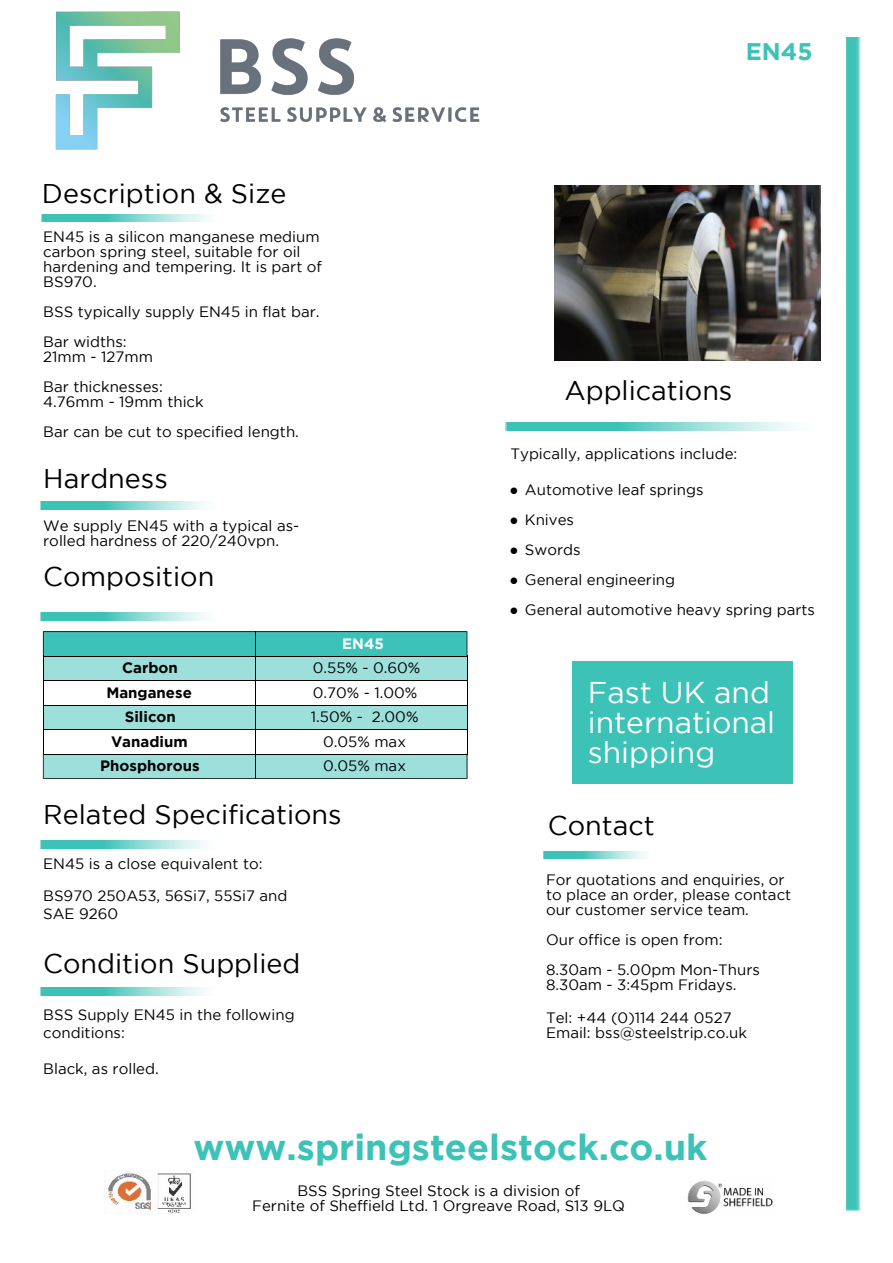
<style>
.page{position:relative;width:893px;height:1263px;background:#fff}
.page>*{position:absolute;margin:0;border:0;box-sizing:border-box;transform-origin:0 0}
.t1{font:700 36px "Gotham";color:#3cc2b7}
.t2{font:30px/30px "Gotham";color:#fff}
.t3{font:27px "Gotham";color:#000}
.t4{font:700 24px "Gotham";color:#3cc2b7}
.t5{font:15px/15px "Gotham";color:#000}
.t6{font:700 15px "Gotham";color:#000}
.t7{font:700 15px "Gotham";color:#fff}
.s1{font-family:"Times New Roman"}
</style>
<div class="page">
<svg style="left:43px;top:631px;width:425px;height:148px"></svg>
<img style="left:555px;top:186px;width:265px;height:174px">
<img style="left:846px;top:38px;width:15px;height:1173px">
<img style="left:55px;top:11px;width:425px;height:139px">
<img style="left:40px;top:988px;width:166px;height:7px">
<img style="left:40px;top:841px;width:166px;height:7px">
<img style="left:40px;top:613px;width:166px;height:7px">
<img style="left:40px;top:502px;width:166px;height:7px">
<img style="left:42px;top:214px;width:166px;height:8px">
<img style="left:505px;top:423px;width:292px;height:7px">
<img style="left:544px;top:851px;width:101px;height:8px">
<div style="left:572px;top:661px;width:221px;height:122px;background:#3cc2b7"></div>
<img style="left:107px;top:1173px;width:84px;height:40px">
<img style="left:688px;top:1180px;width:85px;height:34px">
<h3 class="t3" style="left:42px;top:178px;width:246px">Description &amp; Size</h3>
<p class="t5" style="left:43px;top:229px;width:280px">EN45 is a silicon manganese medium carbon spring steel, suitable for oil hardening and tempering. It is part of<br>BS970.</p>
<p class="t5" style="left:43px;top:296px;width:278px;line-height:30px">BSS typically supply EN45 in flat bar.<br>Bar widths:</p>
<p class="t5" style="left:43px;top:341px;width:121px;line-height:30px">21mm - 127mm<br>Bar thicknesses:</p>
<p class="t5" style="left:43px;top:386px;width:257px;line-height:30px">4.76mm - 19mm thick<br>Bar can be cut to specified length.</p>
<h3 class="t3" style="left:43px;top:464px;width:126px">Hardness</h3>
<p class="t5" style="left:43px;top:518px;width:258px">We supply EN45 with a typical as&shy;rolled hardness of 220/240vpn.</p>
<h3 class="t3" style="left:43px;top:562px;width:173px">Composition</h3>
<p class="t7" style="left:342px;top:635px;width:43px">EN45</p>
<p class="t6" style="left:122px;top:659px;width:57px">Carbon</p>
<p class="t5" style="left:313px;top:660px;width:109px">0.55% - 0.60%</p>
<p class="t6" style="left:106px;top:684px;width:87px">Manganese</p>
<p class="t5" style="left:313px;top:685px;width:106px">0.70% - 1.00%</p>
<p class="t6" style="left:125px;top:708px;width:53px">Silicon</p>
<p class="t5" style="left:311px;top:709px;width:109px">1.50% - 2.00%</p>
<p class="t6" style="left:111px;top:733px;width:78px">Vanadium</p>
<p class="t5" style="left:323px;top:734px;width:84px">0.05% max</p>
<p class="t6" style="left:100px;top:757px;width:101px">Phosphorous</p>
<p class="t5" style="left:323px;top:758px;width:84px">0.05% max</p>
<h3 class="t3" style="left:43px;top:800px;width:300px">Related Specifications</h3>
<p class="t5" style="left:43px;top:848px;width:246px;line-height:31.7px">EN45 is a close equivalent to:<br>BS970 250A53, 56Si7, 55Si7 and</p>
<p class="t5" style="left:43px;top:906px;width:77px">SAE 9260</p>
<h3 class="t3" style="left:43px;top:948px;width:259px">Condition Supplied</h3>
<p class="t5" style="left:43px;top:1006px;width:253px;line-height:18px">BSS Supply EN45 in the following conditions:</p>
<p class="t5" style="left:43px;top:1061px;width:117px">Black, as rolled.</p>
<h3 class="t4" style="left:746px;top:38px;width:68px">EN45</h3>
<h3 class="t3" style="left:564px;top:375px;width:169px">Applications</h3>
<p class="t5" style="left:510px;top:446px;width:228px">Typically, applications include:</p>
<p class="t5" style="left:510px;top:482px;width:195px"><span class="s1">●</span> Automotive leaf springs</p>
<p class="t5" style="left:510px;top:512px;width:66px"><span class="s1">●</span> Knives</p>
<p class="t5" style="left:510px;top:542px;width:73px"><span class="s1">●</span> Swords</p>
<p class="t5" style="left:510px;top:572px;width:167px"><span class="s1">●</span> General engineering</p>
<p class="t5" style="left:510px;top:602px;width:307px"><span class="s1">●</span> General automotive heavy spring parts</p>
<h2 class="t2" style="left:588px;top:677px;width:189px">Fast UK and international shipping</h2>
<h3 class="t3" style="left:548px;top:811px;width:108px">Contact</h3>
<p class="t5" style="left:546px;top:872px;width:247px">For quotations and enquiries, or to place an order, please contact our customer service team.</p>
<p class="t5" style="left:546px;top:925px;width:215px;line-height:30px">Our office is open from:<br>8.30am - 5.00pm Mon-Thurs</p>
<p class="t5" style="left:546px;top:977px;width:192px">8.30am - 3:45pm Fridays.</p>
<p class="t5" style="left:546px;top:1010px;width:202px">Tel: +44 (0)114 244 0527<br>Email: bss@steelstrip.co.uk</p>
<h1 class="t1" style="left:194px;top:1127px;width:515px">www.springsteelstock.co.uk</h1>
<p class="t5" style="left:252px;top:1183px;width:374px;text-align:center">BSS Spring Steel Stock is a division of<br>Fernite of Sheffield Ltd. 1 Orgreave Road, S13 9LQ</p>
</div>
